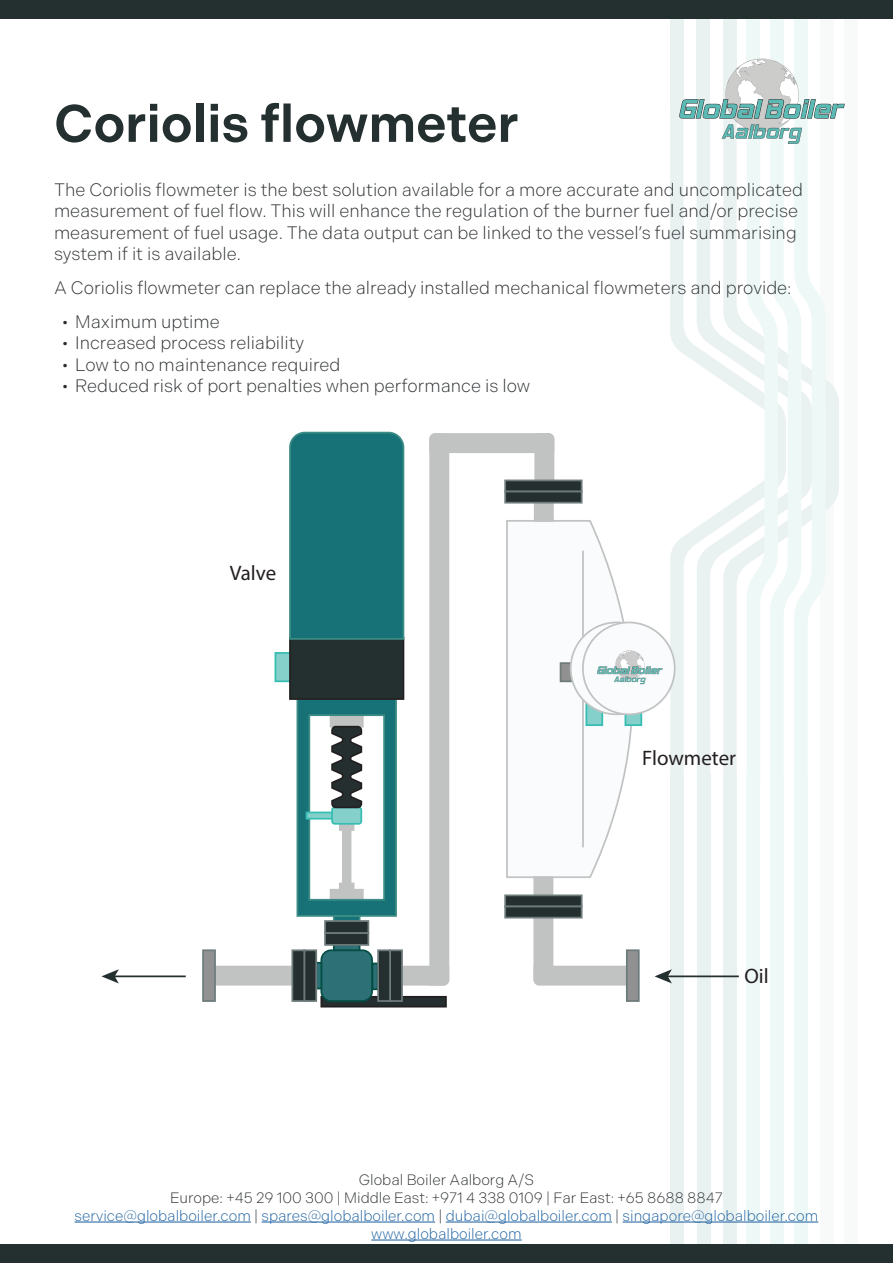
<style>
.page{position:relative;width:893px;height:1263px;background:#fff}
.page>*{position:absolute;margin:0;border:0;box-sizing:border-box;transform-origin:0 0}
.t1{font:600 52.5px "Indivisible";color:#242f30}
.t2{font:21px "Myriad Pro";color:#231f20}
.Body{font:300 18px/21.6px "Indivisible";color:#292c2f}
.t3{font:300 15px/18px "Indivisible";color:#175d9e;text-align:center}
.s1{font-size:16.5px}
.s2{color:#292c2f}
</style>
<div class="page">
<div style="left:844px;top:103px;width:14px;height:684px;background:#f8f9f9"></div>
<svg style="left:670px;top:110px;width:9px;height:664px;fill:#eaf1f1"></svg>
<div style="left:844px;top:774px;width:14px;height:489px;background:#f8f9f9"></div>
<div style="left:820px;top:774px;width:14px;height:489px;background:#f8f9f9"></div>
<div style="left:794px;top:774px;width:14px;height:489px;background:#edf8f7"></div>
<div style="left:770px;top:774px;width:14px;height:489px;background:#edf8f7"></div>
<div style="left:747px;top:773px;width:13px;height:490px;background:#edf8f7"></div>
<div style="left:723px;top:774px;width:14px;height:489px;background:#eaf1f1"></div>
<div style="left:697px;top:774px;width:13px;height:489px;background:#eaf1f1"></div>
<div style="left:670px;top:774px;width:14px;height:489px;background:#eaf1f1"></div>
<div style="left:844px;top:0;width:14px;height:110px;background:#f8f9f9"></div>
<div style="left:820px;top:0;width:14px;height:110px;background:#f8f9f9"></div>
<div style="left:794px;top:0;width:14px;height:110px;background:#edf8f7"></div>
<div style="left:770px;top:0;width:14px;height:110px;background:#edf8f7"></div>
<div style="left:747px;top:0;width:13px;height:110px;background:#edf8f7"></div>
<div style="left:723px;top:0;width:14px;height:110px;background:#eaf1f1"></div>
<div style="left:697px;top:0;width:13px;height:110px;background:#eaf1f1"></div>
<div style="left:670px;top:0;width:13px;height:110px;background:#eaf1f1"></div>
<hr style="left:75px;top:1222px;width:176px;height:1px;background:#175d9e">
<hr style="left:262px;top:1222px;width:173px;height:1px;background:#175d9e">
<hr style="left:446px;top:1222px;width:166px;height:1px;background:#175d9e">
<hr style="left:623px;top:1222px;width:195px;height:1px;background:#175d9e">
<hr style="left:371px;top:1240px;width:151px;height:1px;background:#175d9e">
<svg style="left:679px;top:59px;width:166px;height:728px"></svg>
<div style="left:321px;top:997px;width:125px;height:10px;background:#252f30"></div>
<div style="left:320px;top:996px;width:127px;height:11px;border:2px solid #231f20"></div>
<div style="left:275px;top:653px;width:25px;height:28px;background:#85d0cb"></div>
<div style="left:275px;top:652px;width:26px;height:30px;border:2px solid #36beb3"></div>
<div style="left:215px;top:966px;width:77px;height:19px;background:#c1c3c2"></div>
<div style="left:627px;top:950px;width:12px;height:51px;background:#929192"></div>
<div style="left:626px;top:949px;width:14px;height:53px;border:2px solid #6e7b7b"></div>
<div style="left:203px;top:950px;width:12px;height:51px;background:#929192"></div>
<div style="left:202px;top:949px;width:14px;height:53px;border:2px solid #6e7b7b"></div>
<div style="left:321px;top:950px;width:51px;height:51px;background:#2d7177;border-radius:10px"></div>
<div style="left:320px;top:949px;width:53px;height:53px;border:2px solid #054e46;border-radius:10px"></div>
<div style="left:315px;top:962px;width:7px;height:27px;border:2px solid #054e46"></div>
<div style="left:373px;top:963px;width:5px;height:26px;background:#2d7177"></div>
<div style="left:372px;top:962px;width:7px;height:28px;border:2px solid #054e46"></div>
<div style="left:390px;top:950px;width:12px;height:51px;background:#252f30"></div>
<div style="left:389px;top:949px;width:14px;height:53px;border:2px solid #6e7b7b"></div>
<div style="left:378px;top:950px;width:12px;height:51px;background:#252f30"></div>
<div style="left:377px;top:949px;width:14px;height:53px;border:2px solid #6e7b7b"></div>
<div style="left:304px;top:950px;width:12px;height:51px;background:#252f30"></div>
<div style="left:303px;top:949px;width:14px;height:53px;border:2px solid #6e7b7b"></div>
<div style="left:292px;top:950px;width:12px;height:51px;background:#252f30"></div>
<div style="left:291px;top:949px;width:14px;height:53px;border:2px solid #6e7b7b"></div>
<hr style="left:667px;top:975px;width:72px;height:2px;background:#242f30">
<hr style="left:114px;top:975px;width:72px;height:2px;background:#242f30">
<svg style="left:101px;top:969px;width:18px;height:14px"></svg>
<svg style="left:288px;top:431px;width:384px;height:555px"></svg>
<div style="left:0;top:0;width:893px;height:18px;background:#242f30"></div>
<div style="left:0;top:1245px;width:893px;height:18px;background:#242f30"></div>
<p class="t1" style="left:54px;top:93px;width:466px">Coriolis flowmeter</p>
<p class="Body" style="left:54px;top:179px;width:750px">The Coriolis flowmeter is the best solution available for a more accurate and uncomplicated measurement of fuel flow. This will enhance the regulation of the burner fuel and/or precise measurement of fuel usage. The data output can be linked to the vessel’s fuel summarising system if it is available.</p>
<p class="Body" style="left:54px;top:277px;width:739px">A Coriolis flowmeter can replace the already installed mechanical flowmeters and provide:</p>
<p class="Body" style="left:63px;top:311px;width:159px"><span class="s1">•</span> Maximum uptime</p>
<p class="Body" style="left:63px;top:332px;width:243px"><span class="s1">•</span> Increased process reliability</p>
<p class="Body" style="left:63px;top:354px;width:279px"><span class="s1">•</span> Low to no maintenance required</p>
<p class="Body" style="left:63px;top:375px;width:469px"><span class="s1">•</span> Reduced risk of port penalties when performance is low</p>
<p class="t2" style="left:230px;top:560px;width:48px">Valve</p>
<p class="t2" style="left:642px;top:745px;width:95px">Flowmeter</p>
<p class="t2" style="left:744px;top:963px;width:26px">Oil</p>
<p class="t3" style="left:75px;top:1170px;width:745px"><span class="s2">Global Boiler Aalborg A/S<br>Europe: +45 29 100 300 | Middle East: +971 4 338 0109 | Far East: +65 8688 8847<br></span>service@globalboiler.com <span class="s2">|</span> spares@globalboiler.com <span class="s2">|</span> dubai@globalboiler.com <span class="s2">|</span> singapore@globalboiler.com www.globalboiler.com</p>
</div>
